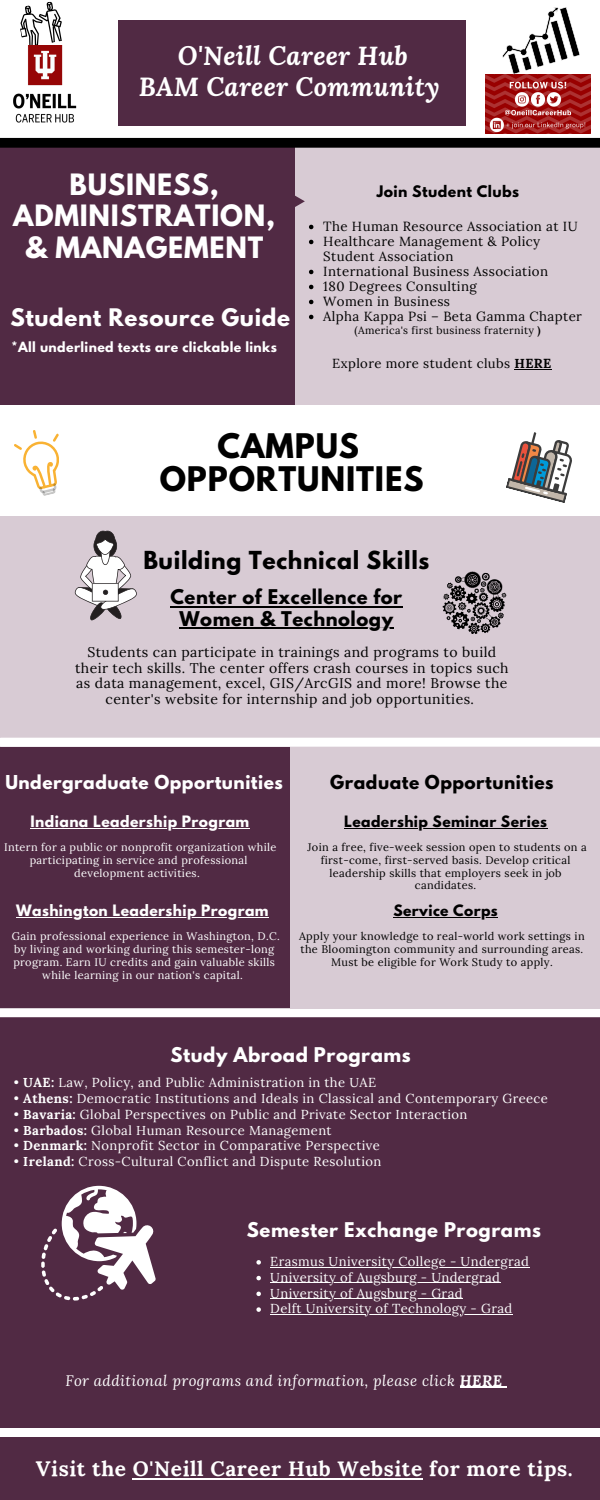
<style>
.page{position:relative;width:600px;height:1500px;background:#512a44}
.page>*{position:absolute;margin:0;border:0;box-sizing:border-box;transform-origin:0 0}
.t1{font:700 30px "League Spartan";letter-spacing:.03em;color:#000}
.t2{font:700 26.1px/31.5px "League Spartan";letter-spacing:.03em;color:#fff;text-align:center}
.t3{font:italic 700 26px "Lora";letter-spacing:.01em;color:#fff}
.t4{font:700 22px "League Spartan";letter-spacing:.03em;color:#000}
.t5{font:700 21.5px "League Spartan";letter-spacing:.03em;color:#fff}
.t6{font:700 20.8px "Lora";letter-spacing:.03em;color:#fff}
.t7{font:700 18px "League Spartan";letter-spacing:.03em;color:#fff}
.t8{font:700 18px/21.8px "League Spartan";letter-spacing:.03em;color:#000;text-align:center}
.t9{font:700 17px "League Spartan";letter-spacing:.03em;color:#fff}
.t10{font:700 17px "League Spartan";letter-spacing:.03em;color:#000}
.t11{font:italic 15px "Lora";letter-spacing:.03em;color:#fff}
.t12{font:700 14.1px "League Spartan";letter-spacing:.03em;color:#000}
.t13{font:14px/15.8px "Lora";letter-spacing:.03em;color:#000;text-align:center}
.t14{font:700 13.9px "League Spartan";letter-spacing:.03em;color:#fff}
.t15{font:700 13.9px "League Spartan";letter-spacing:.03em;color:#000}
.t16{font:13.3px/15px "Lora";letter-spacing:.03em;color:#000}
.t17{font:13.1px "Lora";letter-spacing:.03em;color:#000}
.t18{font:13px "Lora";letter-spacing:.03em;color:#fff}
.t19{font:700 12.5px "League Spartan";letter-spacing:.03em;color:#fff}
.t20{font:11px/12.8px "Lora";letter-spacing:.03em;color:#fff;text-align:center}
.t21{font:11px/12.8px "Lora";letter-spacing:.03em;color:#000;text-align:center}
.t22{font:10.6px "Lora";letter-spacing:.03em;color:#000}
.s1{font-weight:700}
</style>
<div class="page">
<div style="left:0;top:1428px;width:600px;height:8px;background:#fff"></div>
<div style="left:0;top:0;width:600px;height:145px;background:#fff"></div>
<div style="left:296px;top:145px;width:304px;height:270px;background:#d8cbd4"></div>
<div style="left:0;top:405px;width:600px;height:111px;background:#fff"></div>
<svg style="left:295px;top:189px;width:10px;height:25px"></svg>
<div style="left:118px;top:20px;width:347px;height:106px;background:#512a44"></div>
<div style="left:0;top:138px;width:600px;height:10px;background:#000"></div>
<svg style="left:14px;top:430px;width:45px;height:66px"></svg>
<svg style="left:506px;top:432px;width:66px;height:71px"></svg>
<svg style="left:20px;top:1px;width:42px;height:44px"></svg>
<hr style="left:133px;top:1478px;width:290px;height:1px;background:#fff">
<div style="left:0;top:1008px;width:600px;height:9px;background:#fff"></div>
<div style="left:290px;top:747px;width:310px;height:261px;background:#d8cbd4"></div>
<div style="left:0;top:517px;width:600px;height:230px;background:#d8cbd4"></div>
<div style="left:1px;top:738px;width:599px;height:9px;background:#fff"></div>
<svg style="left:74px;top:531px;width:63px;height:90px"></svg>
<svg style="left:442px;top:571px;width:65px;height:63px"></svg>
<svg style="left:41px;top:1186px;width:115px;height:115px"></svg>
<img style="left:14px;top:45px;width:63px;height:78px">
<img style="left:485px;top:75px;width:106px;height:58px">
<svg style="left:493px;top:7px;width:87px;height:68px"></svg>
<svg style="left:309px;top:225px;width:4px;height:4px"></svg>
<svg style="left:309px;top:240px;width:4px;height:4px"></svg>
<svg style="left:309px;top:270px;width:4px;height:4px"></svg>
<svg style="left:309px;top:285px;width:4px;height:4px"></svg>
<svg style="left:309px;top:300px;width:4px;height:4px"></svg>
<svg style="left:309px;top:315px;width:4px;height:4px"></svg>
<hr style="left:31px;top:828px;width:219px;height:1px;background:#fff">
<hr style="left:16px;top:917px;width:253px;height:1px;background:#fff">
<hr style="left:344px;top:828px;width:203px;height:1px;background:#000">
<hr style="left:393px;top:917px;width:105px;height:1px;background:#000">
<hr style="left:514px;top:369px;width:38px;height:1px;background:#000">
<hr style="left:171px;top:606px;width:232px;height:1px;background:#000">
<hr style="left:180px;top:628px;width:214px;height:1px;background:#000">
<svg style="left:256px;top:1260px;width:5px;height:5px"></svg>
<hr style="left:270px;top:1267px;width:259px;height:1px;background:#fff">
<svg style="left:256px;top:1276px;width:5px;height:4px"></svg>
<hr style="left:270px;top:1283px;width:230px;height:1px;background:#fff">
<svg style="left:256px;top:1292px;width:5px;height:4px"></svg>
<hr style="left:270px;top:1298px;width:193px;height:1px;background:#fff">
<svg style="left:256px;top:1307px;width:5px;height:5px"></svg>
<hr style="left:270px;top:1314px;width:243px;height:1px;background:#fff">
<hr style="left:460px;top:1387px;width:42px;height:1px;background:#fff">
<p class="t3" style="left:178px;top:38px;width:231px">O'Neill Career Hub</p>
<p class="t3" style="left:139px;top:70px;width:302px">BAM Career Community</p>
<p class="t2" style="left:13px;top:172px;width:264px">BUSINESS,<br>ADMINISTRATION, &amp; MANAGEMENT</p>
<p class="t5" style="left:10px;top:307px;width:281px">Student Resource Guide</p>
<p class="t19" style="left:12px;top:340px;width:267px">*All underlined texts are clickable links</p>
<p class="t12" style="left:377px;top:184px;width:144px">Join Student Clubs</p>
<p class="t16" style="left:323px;top:219px;width:256px">The Human Resource Association at IU</p>
<p class="t16" style="left:323px;top:234px;width:219px">Healthcare Management &amp; Policy<br>Student Association</p>
<p class="t16" style="left:323px;top:264px;width:226px">International Business Association</p>
<p class="t16" style="left:323px;top:279px;width:155px">180 Degrees Consulting</p>
<p class="t16" style="left:323px;top:294px;width:128px">Women in Business</p>
<p class="t16" style="left:323px;top:309px;width:260px">Alpha Kappa Psi – Beta Gamma Chapter</p>
<p class="t22" style="left:355px;top:324px;width:188px">(America's first business fraternity <span class="s1">)</span></p>
<p class="t17" style="left:332px;top:355px;width:221px">Explore more student clubs <span class="s1">HERE</span></p>
<p class="t1" style="left:218px;top:431px;width:143px">CAMPUS</p>
<p class="t1" style="left:160px;top:464px;width:265px">OPPORTUNITIES</p>
<p class="t4" style="left:143px;top:549px;width:288px">Building Technical Skills</p>
<p class="t8" style="left:171px;top:589px;width:233px">Center of Excellence for<br>Women &amp; Technology</p>
<p class="t13" style="left:75px;top:644px;width:435px">Students can participate in trainings and programs to build their tech skills. The center offers crash courses in topics such as data management, excel, GIS/ArcGIS and more! Browse the center's website for internship and job opportunities.</p>
<p class="t9" style="left:5px;top:773px;width:279px">Undergraduate Opportunities</p>
<p class="t14" style="left:31px;top:815px;width:220px">Indiana Leadership Program</p>
<p class="t20" style="left:4px;top:841px;width:274px">Intern for a public or nonprofit organization while participating in service and professional development activities.</p>
<p class="t14" style="left:16px;top:903px;width:254px">Washington Leadership Program</p>
<p class="t20" style="left:12px;top:930px;width:270px">Gain professional experience in Washington, D.C. by living and working during this semester-long program. Earn IU credits and gain valuable skills while learning in our nation's capital.</p>
<p class="t10" style="left:330px;top:773px;width:225px">Graduate Opportunities</p>
<p class="t15" style="left:344px;top:815px;width:204px">Leadership Seminar Series</p>
<p class="t21" style="left:308px;top:841px;width:281px">Join a free, five-week session open to students on a first-come, first-served basis. Develop critical leadership skills that employers seek in job candidates.</p>
<p class="t15" style="left:393px;top:903px;width:106px">Service Corps</p>
<p class="t21" style="left:299px;top:930px;width:287px">Apply your knowledge to real-world work settings in the Bloomington community and surrounding areas.<br>Must be eligible for Work Study to apply.</p>
<p class="t7" style="left:171px;top:1046px;width:242px">Study Abroad Programs</p>
<p class="t18" style="left:14px;top:1074px;width:364px">• <span class="s1">UAE:</span> Law, Policy, and Public Administration in the UAE</p>
<p class="t18" style="left:14px;top:1090px;width:536px">• <span class="s1">Athens:</span> Democratic Institutions and Ideals in Classical and Contemporary Greece</p>
<p class="t18" style="left:14px;top:1106px;width:455px">• <span class="s1">Bavaria:</span> Global Perspectives on Public and Private Sector Interaction</p>
<p class="t18" style="left:14px;top:1122px;width:319px">• <span class="s1">Barbados:</span> Global Human Resource Management</p>
<p class="t18" style="left:14px;top:1137px;width:367px">• <span class="s1">Denmark:</span> Nonprofit Sector in Comparative Perspective</p>
<p class="t18" style="left:14px;top:1153px;width:369px">• <span class="s1">Ireland:</span> Cross-Cultural Conflict and Dispute Resolution</p>
<p class="t7" style="left:247px;top:1221px;width:295px">Semester Exchange Programs</p>
<p class="t18" style="left:270px;top:1253px;width:260px">Erasmus University College - Undergrad</p>
<p class="t18" style="left:270px;top:1269px;width:231px">University of Augsburg - Undergrad</p>
<p class="t18" style="left:270px;top:1285px;width:194px">University of Augsburg - Grad</p>
<p class="t18" style="left:270px;top:1300px;width:244px">Delft University of Technology - Grad</p>
<p class="t11" style="left:65px;top:1370px;width:438px">For additional programs and information, please click <span class="s1">HERE</span></p>
<p class="t6" style="left:36px;top:1455px;width:538px">Visit the O'Neill Career Hub Website for more tips.</p>
</div>
